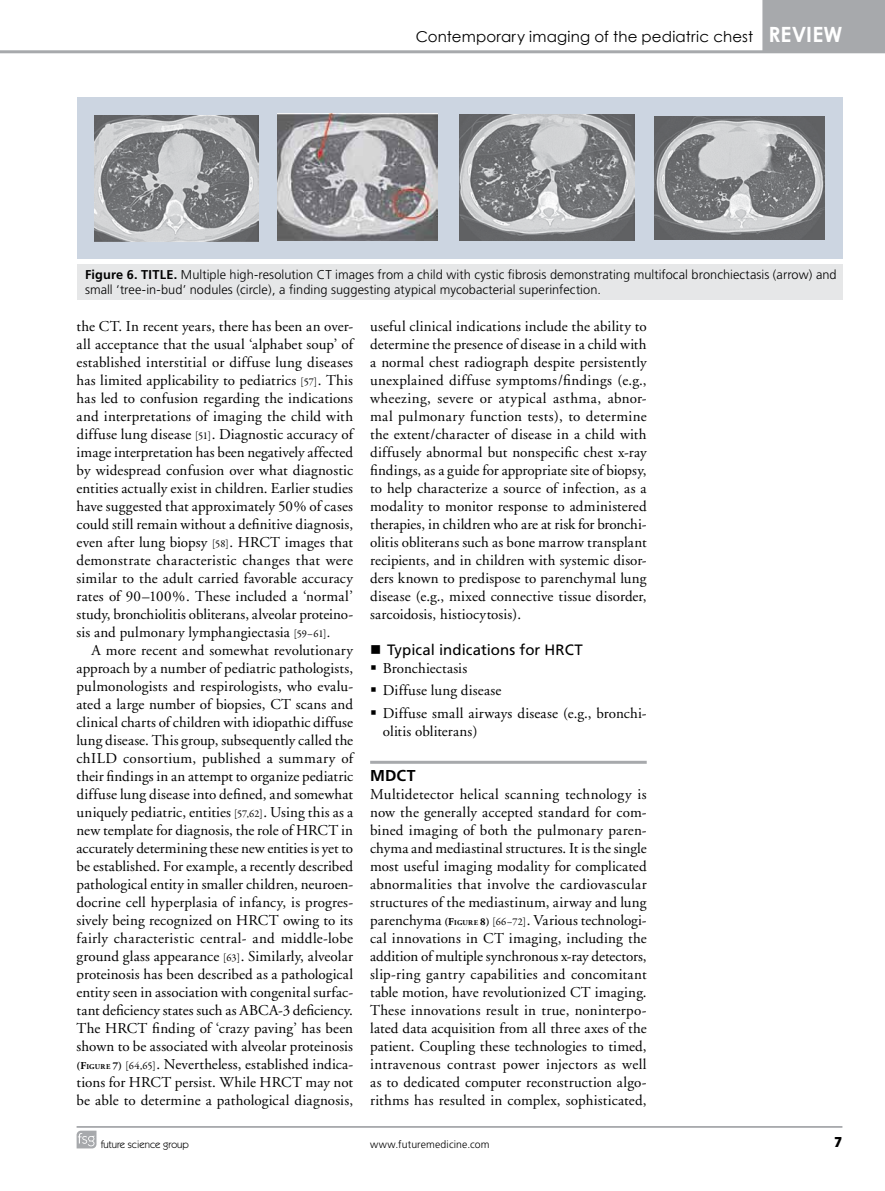
<style>
.page{position:relative;width:885px;height:1191px;background:#fff}
.page>*{position:absolute;margin:0;border:0;box-sizing:border-box;transform-origin:0 0}
.t1{font:700 15.75px "Frutiger";color:#000}
.t2{font:15px/18px "Adobe Garamond";letter-spacing:.01em;color:#000;text-align:justify}
.t3{font:15px "Century Gothic";letter-spacing:.01em;color:#000}
.t4{font:15px "Frutiger";color:#000}
.t5{font:700 13.5px "Avant Garde";color:#000}
.t6{font:300 12.75px/15px "Frutiger";letter-spacing:.005em;color:#000}
.t7{font:300 10.5px "Frutiger";letter-spacing:.01em;color:#000}
.t8{font:10.5px "Itc Kabel";color:#000}
.s1{font-weight:700;font-size:21px;color:#fff}
.s2{font-weight:700}
.s3{font-family:"Garamond Premr Pro";font-size:10.5px}
.s4{font-style:italic}
.s5{font-weight:700;font-size:10.5px}
.s6{font-weight:700;font-size:7.35px}
</style>
<div class="page">
<div style="left:825px;top:0;width:59px;height:52px;background:#a7a9ac"></div>
<hr style="left:0;top:50px;width:884px;height:3px;background:#a7a9ac">
<hr style="left:77px;top:1126px;width:765px;height:1px;background:#a7a9ac">
<svg style="left:77px;top:1130px;width:19px;height:18px"></svg>
<hr style="left:370px;top:761px;width:276px;height:3px;background:#a7a9ac">
<div style="left:77px;top:97px;width:765px;height:161px;background:#ccd5e1"></div>
<img style="left:94px;top:116px;width:165px;height:125px">
<img style="left:459px;top:115px;width:175px;height:126px">
<img style="left:654px;top:116px;width:170px;height:124px">
<img style="left:277px;top:113px;width:160px;height:127px">
<div style="left:77px;top:264px;width:765px;height:36px;background:#e6e7e8"></div>
<div style="left:762px;top:0;width:80px;height:51px;background:#a7a9ac"></div>
<p class="t3" style="left:415px;top:26px;width:428px">Contemporary imaging of the pediatric chest <span class="s1">REVIEW</span></p>
<p class="t6" style="left:85px;top:267px;width:753px"><span class="s2">Figure 6. TITLE .</span> Multiple high-resolution CT images from a child with cystic fibrosis demonstrating multifocal bronchiectasis (arrow) and small ‘tree-in-bud’ nodules (circle), a finding suggesting atypical mycobacterial superinfection.</p>
<p class="t2" style="left:77px;top:317px;width:278px">the CT. In recent years, there has been an over&shy;all acceptance that the usual ‘alphabet soup’ of established interstitial or diffuse lung diseases has limited applicability to pediatrics <span class="s3">[57]</span>. This has led to confusion regarding the indications and interpretations of imaging the child with diffuse lung disease <span class="s3">[51]</span>. Diagnostic accuracy of image interpretation has been negatively affected by widespread confusion over what diagnostic entities actually exist in children. Earlier studies have suggested that approximately 50% of cases could still remain without a definitive diagnosis, even after lung biopsy <span class="s3">[58]</span>. HRCT images that demonstrate characteristic changes that were similar to the adult carried favorable accuracy rates of 90–100%. These included a ‘normal’ study, bronchiolitis obliterans, alveolar proteino&shy;sis and pulmonary lymphangiectasia <span class="s3">[59–61]</span><span class="s4">.</span></p>
<p class="t2" style="left:77px;top:641px;width:278px;text-indent:15px">A more recent and somewhat revolutionary approach by a number of pediatric pathologists, pulmonologists and respirologists, who evalu&shy;ated a large number of biopsies, CT scans and clinical charts of children with idiopathic diffuse lung disease. This group, subsequently called the chILD consortium, published a summary of their findings in an attempt to organize pediatric diffuse lung disease into defined, and somewhat uniquely pediatric, entities <span class="s3">[57,62]</span>. Using this as a new template for diagnosis, the role of HRCT in accurately determining these new entities is yet to be established. For example, a recently described pathological entity in smaller children, neuroen&shy;docrine cell hyperplasia of infancy, is progres&shy;sively being recognized on HRCT owing to its fairly characteristic central- and middle-lobe ground glass appearance <span class="s3">[63]</span>. Similarly, alveolar proteinosis has been described as a pathological entity seen in association with congenital surfac&shy;tant deficiency states such as ABCA-3 deficiency.<br>The HRCT finding of ‘crazy paving’ has been shown to be associated with alveolar proteinosis <span class="s5">(F</span><span class="s6">IGURE</span> <span class="s5">7)</span> <span class="s3">[64,65]</span>. Nevertheless, established indica&shy;tions for HRCT persist. While HRCT may not be able to determine a pathological diagnosis,</p>
<p class="t2" style="left:370px;top:317px;width:278px">useful clinical indications include the ability to determine the presence of disease in a child with a normal chest radiograph despite persistently unexplained diffuse symptoms/findings (e.g., wheezing, severe or atypical asthma, abnor&shy;mal pulmonary function tests), to determine the extent/character of disease in a child with diffusely abnormal but nonspecific chest x‑ray findings, as a guide for appropriate site of biopsy, to help characterize a source of infection, as a modality to monitor response to administered therapies, in children who are at risk for bronchi&shy;olitis obliterans such as bone marrow transplant recipients, and in children with systemic disor&shy;ders known to predispose to parenchymal lung disease (e.g., mixed connective tissue disorder, sarcoidosis, histiocytosis).</p>
<p class="t4" style="left:387px;top:640px;width:197px">Typical indications for HRCT</p>
<p class="t2" style="left:383px;top:657px;width:265px;line-height:22.5px;text-align:left">Bronchiectasis<br>Diffuse lung disease<br>Diffuse small airways disease (e.g., bronchi-</p>
<p class="t2" style="left:383px;top:722px;width:96px">olitis obliterans)</p>
<p class="t1" style="left:370px;top:766px;width:47px">MDCT</p>
<p class="t2" style="left:370px;top:785px;width:278px">Multidetector helical scanning technology is now the generally accepted standard for com&shy;bined imaging of both the pulmonary paren&shy;chyma and mediastinal structures. It is the single most useful imaging modality for complicated abnormalities that involve the cardiovascular structures of the mediastinum, airway and lung parenchyma <span class="s5">(F</span><span class="s6">IGURE</span> <span class="s5">8)</span> <span class="s3">[66–72]</span>. Various technologi&shy;cal innovations in CT imaging, including the addition of multiple synchronous x‑ray detectors, slip-ring gantry capabilities and concomitant table motion, have revolutionized CT imaging.<br>These innovations result in true, noninterpo&shy;lated data acquisition from all three axes of the patient. Coupling these technologies to timed, intravenous contrast power injectors as well as to dedicated computer reconstruction algo&shy;rithms has resulted in complex, sophisticated,</p>
<p class="t8" style="left:101px;top:1138px;width:90px">future science group</p>
<p class="t7" style="left:370px;top:1138px;width:121px">www.futuremedicine.com</p>
<p class="t5" style="left:834px;top:1133px;width:10px">7</p>
</div>
